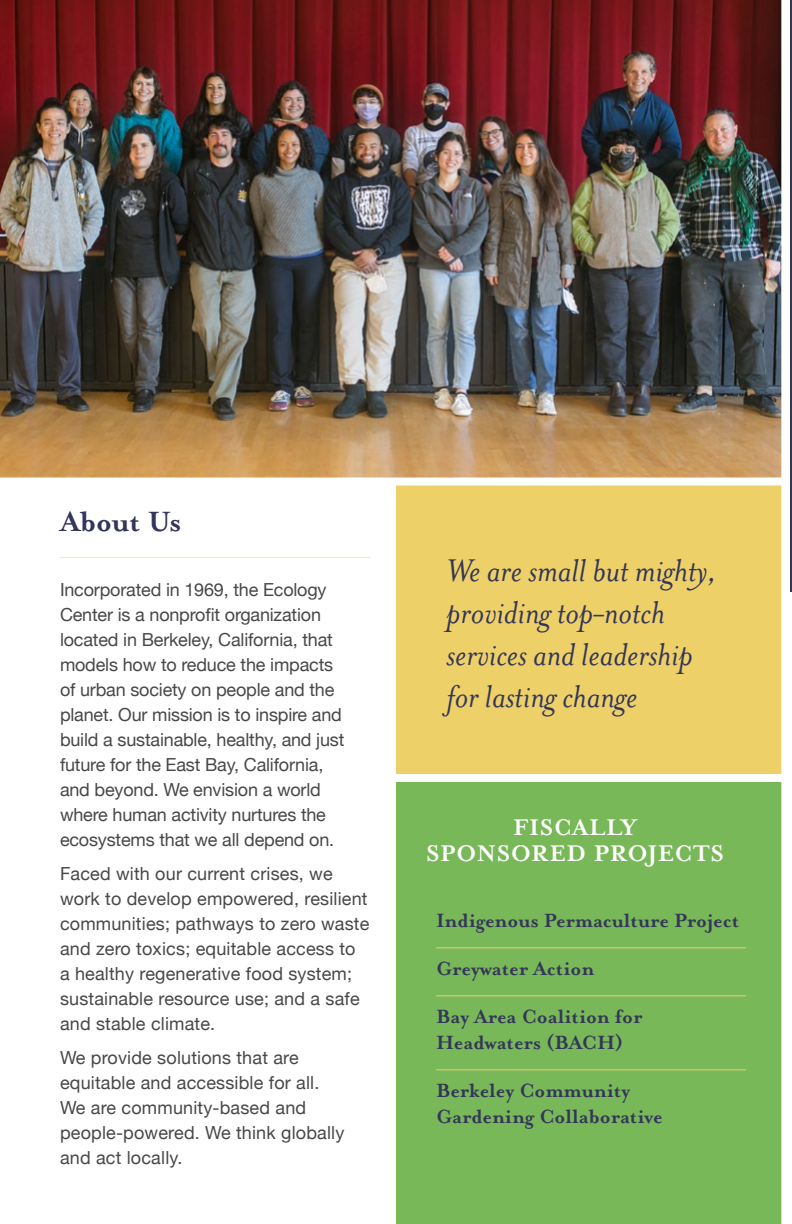
<style>
.page{position:relative;width:792px;height:1224px;background:#fff}
.page>*{position:absolute;margin:0;border:0;box-sizing:border-box;transform-origin:0 0}
.t1{font:italic 36px/42px "Mrs Eaves OT";color:#333659}
.t2{font:700 32px "Mrs Eaves OT";color:#333659}
.t3{font:700 26px/26px "Mrs Eaves OT";letter-spacing:.02em;color:#fff;text-align:center}
.t4{font:700 22px/48px "Mrs Eaves OT";color:#333659}
.t5{font:18px/25px "Helvetica Neue";letter-spacing:-.01em;color:#484848}
.t6{font:18px/25px "Helvetica Neue";letter-spacing:.01em;color:#484848}
</style>
<div class="page">
<img style="left:0;top:0;width:781px;height:478px">
<hr style="left:790px;top:0;width:2px;height:596px;background:#333659">
<div style="left:396px;top:482px;width:389px;height:300px;background:#eed069"></div>
<div style="left:396px;top:776px;width:389px;height:448px;background:#78b858"></div>
<div style="left:781px;top:0;width:8px;height:1224px;background:#fff"></div>
<div style="left:396px;top:774px;width:389px;height:8px;background:#fff"></div>
<div style="left:0;top:478px;width:785px;height:8px;background:#fff"></div>
<div style="left:783px;top:592px;width:9px;height:8px;background:#fff"></div>
<hr style="left:60px;top:557px;width:310px;height:1px;background:#f8e7b4">
<hr style="left:436px;top:947px;width:310px;height:1px;background:#eed069">
<hr style="left:436px;top:995px;width:310px;height:1px;background:#eed069">
<hr style="left:436px;top:1069px;width:310px;height:1px;background:#eed069">
<h2 class="t2" style="left:60px;top:503px;width:123px">About Us</h2>
<p class="t5" style="left:60px;top:578px;width:286px">Incorporated in 1969, the Ecology Center is a nonprofit organization located in Berkeley, California, that models how to reduce the impacts of urban society on people and the planet. Our mission is to inspire and build a sustainable, healthy, and just future for the East Bay, California, and beyond. We envision a world where human activity nurtures the ecosystems that we all depend on.</p>
<p class="t6" style="left:60px;top:862px;width:311px">Faced with our current crises, we work to develop empowered, resilient communities; pathways to zero waste and zero toxics; equitable access to a healthy regenerative food system; sustainable resource use; and a safe and stable climate.</p>
<p class="t6" style="left:60px;top:1046px;width:286px">We provide solutions that are equitable and accessible for all.<br>We are community-based and people-powered. We think globally and act locally.</p>
<h1 class="t1" style="left:447px;top:550px;width:271px">We are small but mighty, providing top-notch services and leadership for lasting change</h1>
<h3 class="t3" style="left:426px;top:815px;width:299px">FISCALLY<br>SPONSORED PROJECTS</h3>
<p class="t4" style="left:436px;top:897px;width:305px">Indigenous Permaculture Project<br>Greywater Action<br>Bay Area Coalition for</p>
<p class="t4" style="left:436px;top:1019px;width:195px">Headwaters (BACH)<br>Berkeley Community</p>
<p class="t4" style="left:436px;top:1093px;width:228px">Gardening Collaborative</p>
</div>
